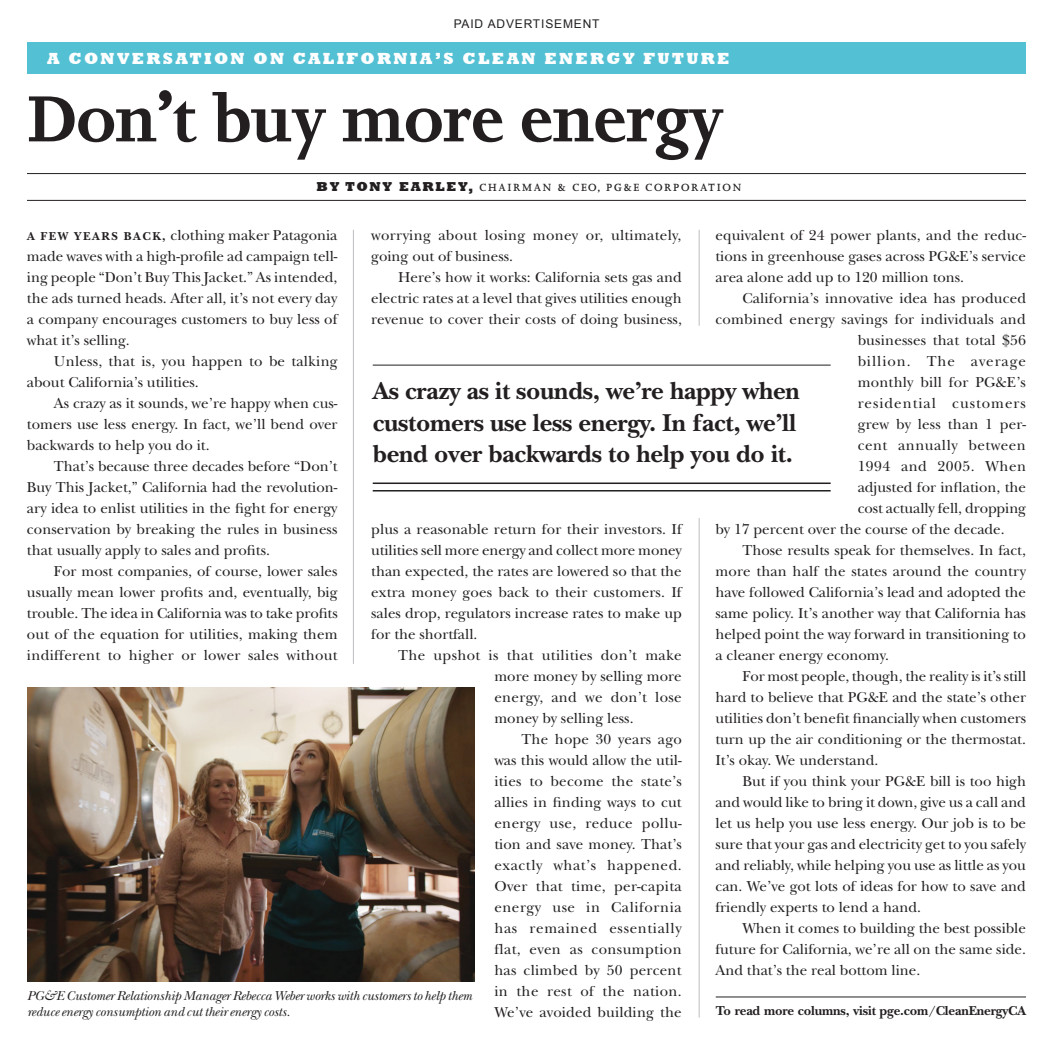
<style>
.page{position:relative;width:1053px;height:1062px;background:#fff}
.page>*{position:absolute;margin:0;border:0;box-sizing:border-box;transform-origin:0 0}
.t1{font:700 75px "Joanna MT Std";letter-spacing:-.01em;color:#231f20}
.t2{font:700 25.5px/31.5px "New Baskerville Std";letter-spacing:-.01em;color:#231f20}
.t3{font:800 16.5px "Rockwell";letter-spacing:.14em;color:#fff}
.t4{font:15px/21px "New Baskerville Std";color:#231f20;text-align:justify}
.t5{font:15px/21px "New Baskerville Std";letter-spacing:.02em;color:#231f20}
.t6{font:15px "New Baskerville Std";letter-spacing:.035em;color:#231f20}
.t7{font:15px "New Baskerville Std";letter-spacing:.065em;color:#231f20}
.t8{font:15px "New Baskerville Std";letter-spacing:.06em;color:#231f20}
.t9{font:italic 13.5px/16.5px "New Baskerville Std";letter-spacing:-.01em;color:#231f20}
.t10{font:700 13.5px "New Baskerville Std";letter-spacing:-.01em;color:#231f20}
.t11{font:600 12px "Joanna MT Std";letter-spacing:.14em;color:#231f20}
.t12{font:12px "Arial";letter-spacing:.07em;color:#231f20}
.s1{font-family:"Rockwell";font-weight:800;font-size:13.35px}
.s2{font-weight:700;font-size:12px}
</style>
<div class="page">
<hr style="left:27px;top:173px;width:999px;height:1px;background:#231f20">
<hr style="left:27px;top:200px;width:999px;height:1px;background:#231f20">
<hr style="left:353px;top:230px;width:1px;height:434px;background:#bcbdc0">
<hr style="left:699px;top:518px;width:1px;height:499px;background:#bcbdc0">
<hr style="left:699px;top:230px;width:1px;height:96px;background:#bcbdc0">
<div style="left:27px;top:42px;width:999px;height:32px;background:#53c0d4"></div>
<hr style="left:716px;top:996px;width:310px;height:1px;background:#231f20">
<img style="left:27px;top:687px;width:447px;height:294px">
<hr style="left:373px;top:365px;width:458px;height:1px;background:#231f20">
<hr style="left:373px;top:482px;width:458px;height:2px;background:#231f20">
<hr style="left:373px;top:490px;width:458px;height:1px;background:#231f20">
<p class="t12" style="left:454px;top:16px;width:147px">PAID ADVERTISEMENT</p>
<p class="t3" style="left:47px;top:49px;width:183px">A CONVERSATION</p>
<p class="t3" style="left:253px;top:49px;width:16px">ON</p>
<p class="t3" style="left:293px;top:49px;width:437px">CALIFORNIA’S CLEAN ENE RGY FUTURE</p>
<h1 class="t1" style="left:27px;top:78px;width:699px">Don’t buy more energy</h1>
<p class="t11" style="left:317px;top:181px;width:426px"><span class="s1">BY TONY EARLEY,</span> CHAIRMAN &amp; CEO, PG&amp;E CORPORATION</p>
<p class="t5" style="left:371px;top:225px;width:312px">worrying about losing money or, ultimately, going out of business.</p>
<p class="t4" style="left:371px;top:267px;width:312px;text-indent:27px">Here’s how it works: California sets gas and electric rates at a level that gives utilities enough revenue to cover their costs of doing business,</p>
<p class="t4" style="left:27px;top:225px;width:312px"><span class="s2">A few yea rs ba ck,</span> clothing maker Patagonia made waves with a high-profile ad campaign tell&shy;ing people “Don’t Buy This Jacket.” As intended, the ads turned heads. After all, it’s not every day a company encourages customers to buy less of what it’s selling.</p>
<p class="t4" style="left:27px;top:351px;width:312px;text-indent:27px">Unless, that is, you happen to be talking about California’s utilities.</p>
<p class="t4" style="left:27px;top:393px;width:312px;text-indent:27px">As crazy as it sounds, we’re happy when cus&shy;tomers use less energy. In fact, we’ll bend over backwards to help you do it.</p>
<p class="t4" style="left:27px;top:456px;width:312px;text-indent:27px">That’s because three decades before “Don’t Buy This Jacket,” California had the revolution&shy;ary idea to enlist utilities in the fight for energy conservation by breaking the rules in business that usually apply to sales and profits.</p>
<p class="t4" style="left:27px;top:561px;width:312px;text-indent:27px">For most companies, of course, lower sales usually mean lower profits and, eventually, big trouble. The idea in California was to take profits out of the equation for utilities, making them indifferent to higher or lower sales without</p>
<p class="t4" style="left:715px;top:225px;width:312px">equivalent of 24 power plants, and the reduc&shy;tions in greenhouse gases across PG&amp;E’s service area alone add up to 120 million tons.</p>
<p class="t4" style="left:742px;top:288px;width:285px">California’s innovative idea has produced</p>
<p class="t4" style="left:715px;top:309px;width:312px">combined energy savings for individuals and</p>
<p class="t4" style="left:858px;top:330px;width:170px">businesses that total $56</p>
<p class="t8" style="left:858px;top:352px;width:170px">billion. The average</p>
<p class="t4" style="left:858px;top:372px;width:170px">monthly bill for PG&amp;E’s</p>
<p class="t7" style="left:858px;top:394px;width:170px">residential customers</p>
<p class="t4" style="left:858px;top:414px;width:170px">grew by less than 1 per-</p>
<p class="t6" style="left:858px;top:436px;width:170px">cent annually between</p>
<p class="t6" style="left:858px;top:457px;width:170px">1994 and 2005. When</p>
<p class="t4" style="left:858px;top:477px;width:170px">adjusted for inflation, the</p>
<p class="t4" style="left:858px;top:498px;width:170px">cost actually fell, dropping</p>
<p class="t4" style="left:715px;top:519px;width:291px">by 17 percent over the course of the decade.</p>
<p class="t4" style="left:742px;top:540px;width:285px">Those results speak for themselves. In fact,</p>
<p class="t4" style="left:715px;top:561px;width:312px">more than half the states around the country</p>
<p class="t4" style="left:715px;top:582px;width:312px">have followed California’s lead and adopted the</p>
<p class="t4" style="left:715px;top:603px;width:312px">same policy. It’s another way that California has</p>
<p class="t4" style="left:715px;top:624px;width:312px">helped point the way forward in transitioning to</p>
<p class="t4" style="left:715px;top:645px;width:175px">a cleaner energy economy.</p>
<p class="t4" style="left:742px;top:666px;width:285px">For most people, though, the reality is it’s still</p>
<p class="t4" style="left:715px;top:687px;width:312px">hard to believe that PG&amp;E and the state’s other</p>
<p class="t4" style="left:715px;top:708px;width:312px">utilities don’t benefit financially when customers</p>
<p class="t4" style="left:715px;top:729px;width:312px">turn up the air conditioning or the thermostat.</p>
<p class="t4" style="left:715px;top:750px;width:164px">It’s okay. We understand.</p>
<p class="t4" style="left:742px;top:771px;width:285px">But if you think your PG&amp;E bill is too high</p>
<p class="t4" style="left:715px;top:792px;width:312px">and would like to bring it down, give us a call and</p>
<p class="t4" style="left:715px;top:813px;width:312px">let us help you use less energy. Our job is to be</p>
<p class="t4" style="left:715px;top:834px;width:312px">sure that your gas and electricity get to you safely</p>
<p class="t4" style="left:715px;top:855px;width:312px">and reliably, while helping you use as little as you</p>
<p class="t4" style="left:715px;top:876px;width:312px">can. We’ve got lots of ideas for how to save and</p>
<p class="t4" style="left:715px;top:897px;width:207px">friendly experts to lend a hand.</p>
<p class="t4" style="left:742px;top:918px;width:285px">When it comes to building the best possible</p>
<p class="t4" style="left:715px;top:939px;width:312px">future for California, we’re all on the same side.</p>
<p class="t4" style="left:715px;top:960px;width:206px">And that’s the real bottom line.</p>
<h2 class="t2" style="left:373px;top:375px;width:429px">As crazy as it sounds, we’re happy when customers use less energy. In fact, we’ll bend over backwards to help you do it.</h2>
<p class="t4" style="left:371px;top:519px;width:312px">plus a reasonable return for their investors. If utilities sell more energy and collect more money than expected, the rates are lowered so that the extra money goes back to their customers. If sales drop, regulators increase rates to make up for the shortfall.</p>
<p class="t4" style="left:494px;top:645px;width:189px;text-indent:-96px">The upshot is that utilities don’t make more money by selling more energy, and we don’t lose money by selling less.</p>
<p class="t4" style="left:494px;top:729px;width:189px;text-indent:27px">The hope 30 years ago was this would allow the util&shy;ities to become the state’s allies in finding ways to cut energy use, reduce pollu&shy;tion and save money. That’s exactly what’s happened.<br>Over that time, per-capita energy use in California has remained essentially flat, even as consumption has climbed by 50 percent in the rest of the nation.<br>We’ve avoided building the</p>
<p class="t9" style="left:27px;top:987px;width:446px">PG&amp;E Customer Relationship Manager Rebecca Weber works with customers to help them reduce energy consumption and cut their energy costs.</p>
<p class="t10" style="left:716px;top:1003px;width:312px">To read more columns, visit pge.com/CleanEnergyCA</p>
</div>
